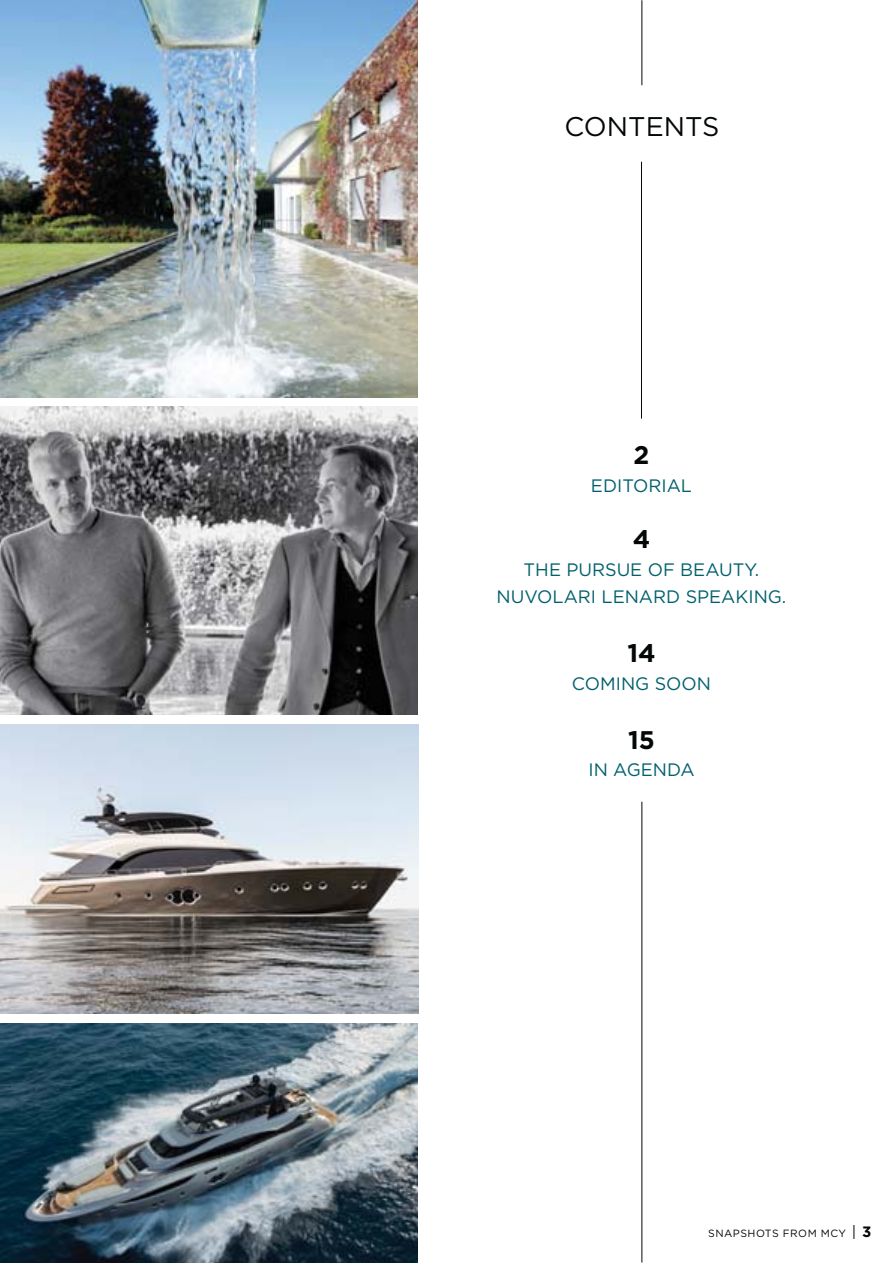
<style>
.page{position:relative;width:893px;height:1263px;background:#fff}
.page>*{position:absolute;margin:0;border:0;box-sizing:border-box;transform-origin:0 0}
.t1{font:27px "Gotham";color:#040809}
.t2{font:700 25.5px "Gotham";color:#040809}
.t3{font:18px/27.6px "Gotham";color:#00606d;text-align:center}
.t4{font:10.5px "Gotham";letter-spacing:.045em;color:#040809}
.s1{font-size:15px}
.s2{font-weight:700;font-size:15px}
</style>
<div class="page">
<img style="left:0;top:407px;width:418px;height:308px">
<img style="left:0;top:0;width:418px;height:398px">
<hr style="left:641px;top:0;width:1px;height:85px;background:#040809">
<hr style="left:641px;top:802px;width:1px;height:461px;background:#040809">
<hr style="left:641px;top:162px;width:1px;height:257px;background:#040809">
<img style="left:1px;top:725px;width:417px;height:289px">
<img style="left:1px;top:1023px;width:417px;height:240px">
<h1 class="t1" style="left:564px;top:116px;width:156px">CONTENTS</h1>
<h2 class="t2" style="left:633px;top:441px;width:17px">2</h2>
<p class="t3" style="left:591px;top:473px;width:103px">EDITORIAL</p>
<h2 class="t2" style="left:633px;top:524px;width:19px">4</h2>
<p class="t3" style="left:497px;top:557px;width:291px">THE PURSUE OF BEAUTY.<br>NUVOLARI LENARD SPEAKING.</p>
<h2 class="t2" style="left:627px;top:638px;width:30px">14</h2>
<p class="t3" style="left:572px;top:671px;width:141px">COMING SOON</p>
<h2 class="t2" style="left:628px;top:725px;width:28px">15</h2>
<p class="t3" style="left:588px;top:757px;width:108px">IN AGENDA</p>
<p class="t4" style="left:708px;top:1230px;width:165px">SNAPSHOTS FROM MCY <span class="s1">|</span> <span class="s2">3</span></p>
</div>
